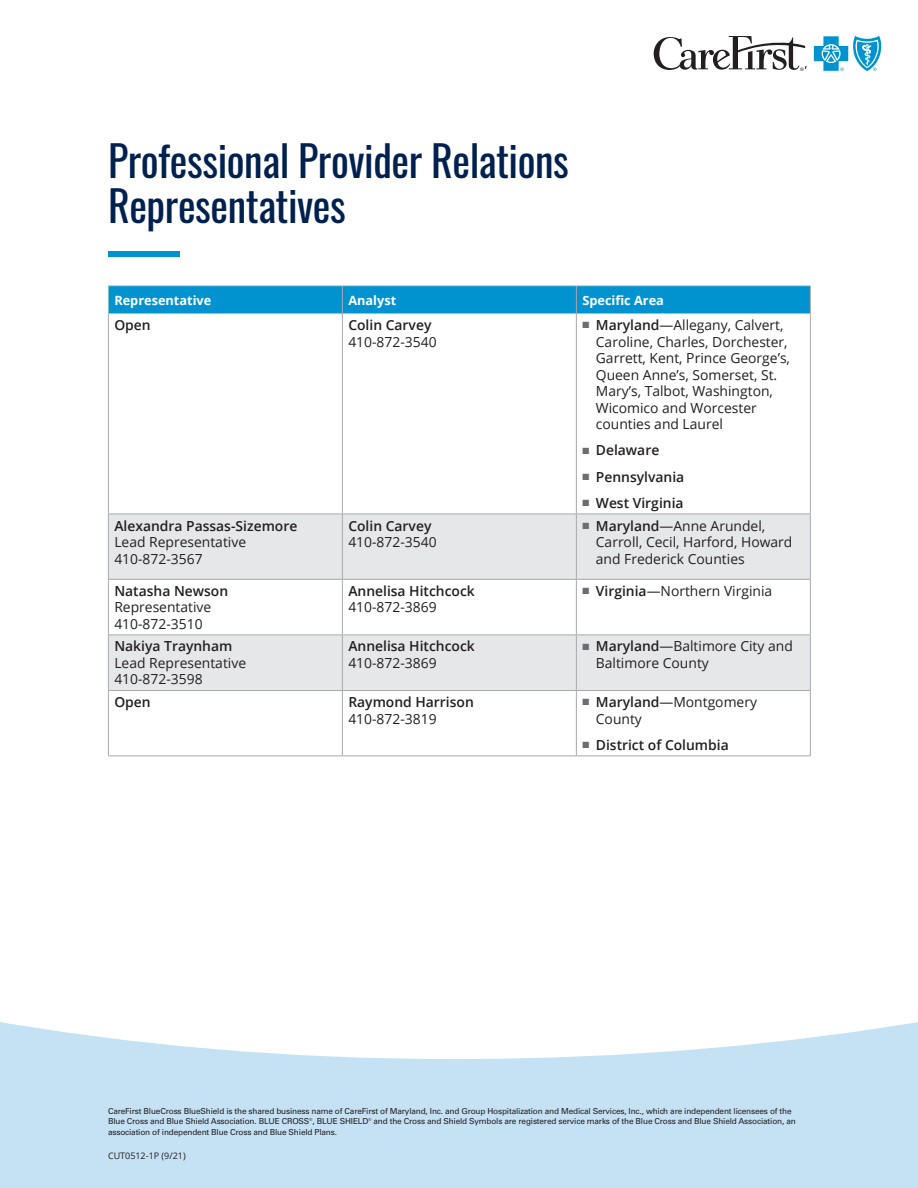
<style>
.page{position:relative;width:918px;height:1188px;background:#fff}
.page>*{position:absolute;margin:0;border:0;box-sizing:border-box;transform-origin:0 0}
.t1{font:42px/45px "Oswald";letter-spacing:-.01em;color:#00214f}
.t2{font:13.8px/16.5px "Open Sans";color:#231f20}
.t3{font:600 13.8px/16.5px "Open Sans";color:#231f20}
.t4{font:700 12.75px "Open Sans";color:#fff}
.t5{font:9px "Open Sans";color:#231f20}
.t6{font:8.25px/10.5px "Univers LT Pro 55 Roman";letter-spacing:-.02em;color:#231f20}
.s1{font-weight:600}
.s2{color:#6c6d70}
.s3{font-weight:400}
</style>
<div class="page">
<svg style="left:0;top:1022px;width:918px;height:166px;background:#cde5f5"></svg>
<div style="left:108px;top:251px;width:72px;height:6px;background:#0093d0"></div>
<div style="left:108px;top:286px;width:234px;height:28px;background:#0093d0"></div>
<div style="left:342px;top:286px;width:234px;height:28px;background:#0093d0"></div>
<div style="left:576px;top:286px;width:234px;height:28px;background:#0093d0"></div>
<div style="left:108px;top:514px;width:234px;height:65px;background:#e6e7e9"></div>
<div style="left:342px;top:514px;width:234px;height:65px;background:#e6e7e9"></div>
<div style="left:576px;top:514px;width:234px;height:65px;background:#e6e7e9"></div>
<div style="left:108px;top:635px;width:234px;height:55px;background:#e6e7e9"></div>
<div style="left:342px;top:635px;width:234px;height:55px;background:#e6e7e9"></div>
<div style="left:576px;top:635px;width:234px;height:55px;background:#e6e7e9"></div>
<hr style="left:108px;top:285px;width:234px;height:1px;background:#98cbc5">
<svg style="left:108px;top:286px;width:1px;height:27px"></svg>
<hr style="left:342px;top:285px;width:234px;height:1px;background:#98cbc5">
<hr style="left:576px;top:285px;width:235px;height:1px;background:#98cbc5">
<hr style="left:108px;top:313px;width:234px;height:1px;background:#98cbc5">
<hr style="left:342px;top:313px;width:234px;height:1px;background:#98cbc5">
<hr style="left:576px;top:313px;width:234px;height:1px;background:#98cbc5">
<svg style="left:342px;top:286px;width:1px;height:27px"></svg>
<svg style="left:576px;top:286px;width:1px;height:27px"></svg>
<svg style="left:810px;top:286px;width:1px;height:28px"></svg>
<hr style="left:108px;top:314px;width:1px;height:200px;background:#a8a9ad">
<hr style="left:342px;top:314px;width:1px;height:200px;background:#a8a9ad">
<hr style="left:576px;top:314px;width:1px;height:200px;background:#a8a9ad">
<hr style="left:810px;top:314px;width:1px;height:200px;background:#a8a9ad">
<hr style="left:108px;top:514px;width:234px;height:1px;background:#a8a9ad">
<hr style="left:108px;top:514px;width:1px;height:65px;background:#a8a9ad">
<hr style="left:342px;top:514px;width:234px;height:1px;background:#a8a9ad">
<hr style="left:342px;top:514px;width:1px;height:65px;background:#a8a9ad">
<hr style="left:576px;top:514px;width:235px;height:1px;background:#a8a9ad">
<hr style="left:576px;top:514px;width:1px;height:65px;background:#a8a9ad">
<hr style="left:810px;top:514px;width:1px;height:65px;background:#a8a9ad">
<hr style="left:108px;top:579px;width:234px;height:1px;background:#a8a9ad">
<hr style="left:108px;top:580px;width:1px;height:55px;background:#a8a9ad">
<hr style="left:342px;top:579px;width:234px;height:1px;background:#a8a9ad">
<hr style="left:342px;top:580px;width:1px;height:55px;background:#a8a9ad">
<hr style="left:576px;top:579px;width:235px;height:1px;background:#a8a9ad">
<hr style="left:576px;top:580px;width:1px;height:55px;background:#a8a9ad">
<hr style="left:810px;top:580px;width:1px;height:55px;background:#a8a9ad">
<hr style="left:108px;top:635px;width:234px;height:1px;background:#a8a9ad">
<hr style="left:108px;top:635px;width:1px;height:55px;background:#a8a9ad">
<hr style="left:342px;top:635px;width:234px;height:1px;background:#a8a9ad">
<hr style="left:342px;top:635px;width:1px;height:55px;background:#a8a9ad">
<hr style="left:576px;top:635px;width:235px;height:1px;background:#a8a9ad">
<hr style="left:576px;top:635px;width:1px;height:55px;background:#a8a9ad">
<hr style="left:810px;top:635px;width:1px;height:55px;background:#a8a9ad">
<hr style="left:108px;top:690px;width:234px;height:1px;background:#a8a9ad">
<hr style="left:108px;top:691px;width:1px;height:64px;background:#a8a9ad">
<hr style="left:342px;top:690px;width:234px;height:1px;background:#a8a9ad">
<hr style="left:342px;top:691px;width:1px;height:64px;background:#a8a9ad">
<hr style="left:576px;top:690px;width:235px;height:1px;background:#a8a9ad">
<hr style="left:576px;top:691px;width:1px;height:64px;background:#a8a9ad">
<hr style="left:810px;top:691px;width:1px;height:64px;background:#a8a9ad">
<hr style="left:108px;top:755px;width:234px;height:1px;background:#a8a9ad">
<hr style="left:342px;top:755px;width:234px;height:1px;background:#a8a9ad">
<hr style="left:576px;top:755px;width:235px;height:1px;background:#a8a9ad">
<svg style="left:814px;top:36px;width:68px;height:35px"></svg>
<svg style="left:654px;top:36px;width:153px;height:35px"></svg>
<p class="t1" style="left:108px;top:134px;width:462px">Professional Provider Relations<br>Representatives</p>
<p class="t4" style="left:114px;top:291px;width:99px">Representative</p>
<p class="t4" style="left:348px;top:291px;width:49px">Analyst</p>
<p class="t4" style="left:582px;top:291px;width:83px">Specific Area</p>
<p class="t3" style="left:114px;top:317px;width:38px">Open</p>
<p class="t2" style="left:348px;top:317px;width:90px"><span class="s1">Colin Carvey<br></span>410-872-3540</p>
<p class="t2" style="left:596px;top:317px;width:196px;text-indent:-13px"><span class="s2">■</span> <span class="s1">Maryland</span>—Allegany, Calvert,<br>Caroline, Charles, Dorchester,<br>Garrett, Kent, Prince George’s,<br>Queen Anne’s, Somerset, St.<br>Mary’s, Talbot, Washington,<br>Wicomico and Worcester counties and Laurel</p>
<p class="t3" style="left:582px;top:442px;width:78px"><span class="s2">■</span> Delaware</p>
<p class="t3" style="left:582px;top:468px;width:103px"><span class="s2">■</span> Pennsylvania</p>
<p class="t3" style="left:582px;top:494px;width:103px"><span class="s2">■</span> West Virginia</p>
<p class="t2" style="left:114px;top:517px;width:185px"><span class="s1">Alexandra Passas-Sizemore<br></span>Lead Representative<br>410-872-3567</p>
<p class="t2" style="left:348px;top:517px;width:90px"><span class="s1">Colin Carvey<br></span>410-872-3540</p>
<p class="t2" style="left:596px;top:517px;width:198px;text-indent:-13px"><span class="s2">■</span> <span class="s1">Maryland</span>—Anne Arundel,<br>Carroll, Cecil, Harford, Howard and Frederick Counties</p>
<p class="t2" style="left:114px;top:582px;width:115px"><span class="s1">Natasha Newson<br></span>Representative<br>410-872-3510</p>
<p class="t3" style="left:348px;top:582px;width:128px">Annelisa Hitchcock<br><span class="s3">410-872-3869</span></p>
<p class="t2" style="left:582px;top:582px;width:191px"><span class="s2">■</span> <span class="s1">Virginia</span>—Northern Virginia</p>
<p class="t2" style="left:114px;top:638px;width:133px"><span class="s1">Nakiya Traynham<br></span>Lead Representative<br>410-872-3598</p>
<p class="t3" style="left:348px;top:638px;width:128px">Annelisa Hitchcock<br><span class="s3">410-872-3869</span></p>
<p class="t2" style="left:596px;top:638px;width:198px;text-indent:-13px"><span class="s2">■</span> <span class="s1">Maryland</span>—Baltimore City and<br>Baltimore County</p>
<p class="t3" style="left:114px;top:694px;width:38px">Open</p>
<p class="t3" style="left:348px;top:694px;width:127px">Raymond Harrison<br><span class="s3">410-872-3819</span></p>
<p class="t2" style="left:596px;top:694px;width:163px;text-indent:-13px"><span class="s2">■</span> <span class="s1">Maryland</span>—Montgomery<br>County</p>
<p class="t3" style="left:582px;top:736px;width:148px"><span class="s2">■</span> District of Columbia</p>
<p class="t6" style="left:108px;top:1105px;width:689px">CareFirst BlueCross BlueShield is the shared business name of CareFirst of Maryland, Inc. and Group Hospitalization and Medical Services, Inc., which are independent licensees of the<br>Blue Cross and Blue Shield Association. BLUE CROSS®, BLUE SHIELD® and the Cross and Shield Symbols are registered service marks of the Blue Cross and Blue Shield Association, an association of independent Blue Cross and Blue Shield Plans.</p>
<p class="t5" style="left:108px;top:1150px;width:79px">CUT0512-1P (9/21)</p>
</div>
